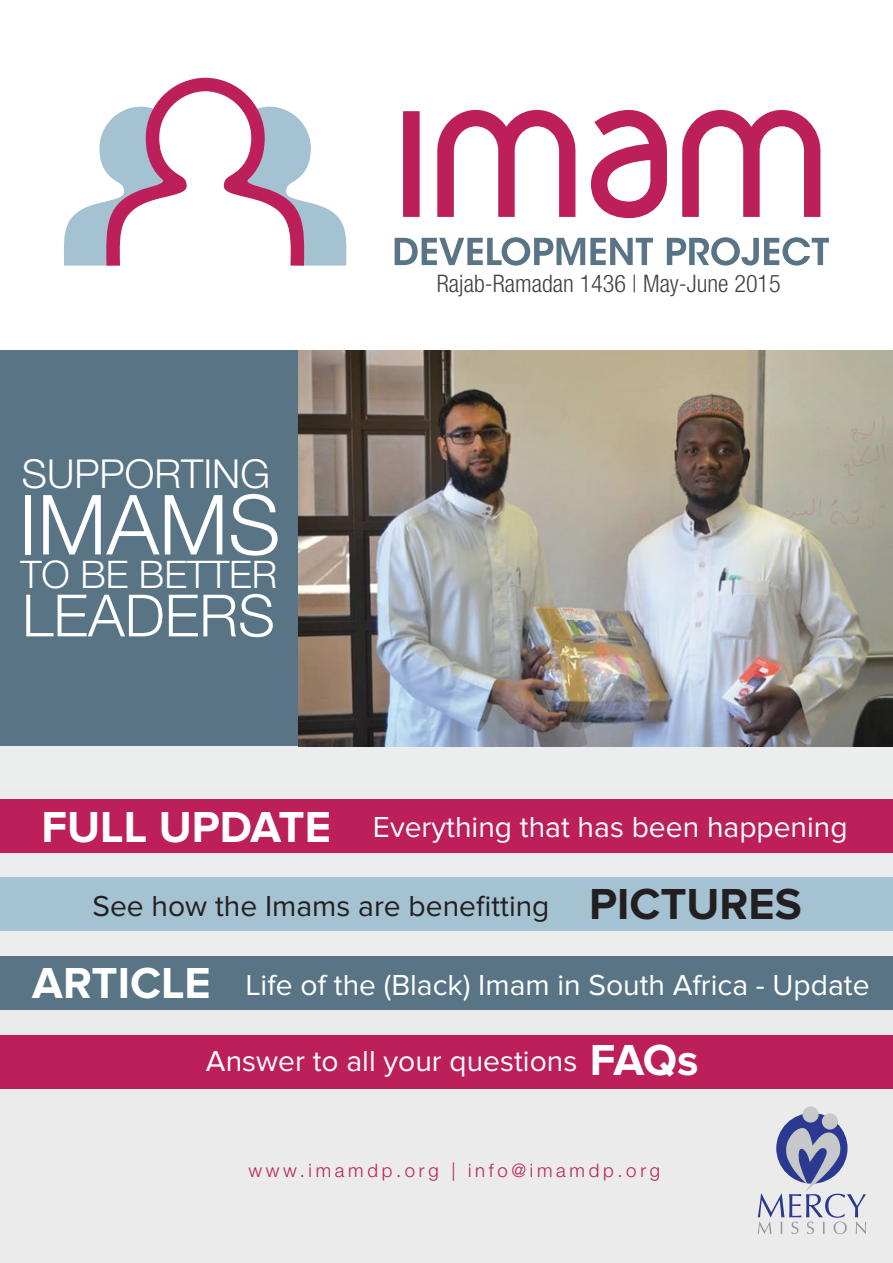
<style>
.page{position:relative;width:893px;height:1263px;background:#fff}
.page>*{position:absolute;margin:0;border:0;box-sizing:border-box;transform-origin:0 0}
.t1{font:300 83.1px "Helvetica Neue";color:#fff}
.t2{font:300 58.35px "Helvetica Neue";color:#fff}
.t3{font:300 39.9px "Helvetica Neue";color:#fff}
.t4{font:300 38.1px "Helvetica Neue";color:#fff}
.t5{font:30px "Proxima Nova";color:#fff}
.t6{font:30px "Proxima Nova";color:#231f20}
.t7{font:300 condensed 24.15px "Helvetica Neue LT Std";color:#414042}
.t8{font:300 18.6px "Helvetica Neue";letter-spacing:.2em;color:#bc1f5a}
.s1{font-weight:700;font-size:45px}
</style>
<div class="page">
<div style="left:0;top:0;width:893px;height:1263px;background:linear-gradient(to right,#f2f2f3,#f5f5f5)"></div>
<div style="left:0;top:351px;width:893px;height:395px;background:#597585"></div>
<svg style="left:62px;top:78px;width:286px;height:188px"></svg>
<svg style="left:403px;top:110px;width:417px;height:108px"></svg>
<svg style="left:395px;top:237px;width:434px;height:29px"></svg>
<div style="left:0;top:799px;width:893px;height:54px;background:#bc1f5a"></div>
<div style="left:0;top:1035px;width:893px;height:54px;background:#bc1f5a"></div>
<div style="left:0;top:877px;width:893px;height:54px;background:#a4c2d1"></div>
<div style="left:776px;top:1113px;width:71px;height:71px;background:#2b3990;border-radius:50%"></div>
<svg style="left:758px;top:1128px;width:108px;height:106px;background:#babed1"></svg>
<div style="left:802px;top:1106px;width:17px;height:16px;background:#c7c8ca;border-radius:50%"></div>
<div style="left:822px;top:1113px;width:16px;height:16px;background:#c7c8ca;border-radius:50%"></div>
<img style="left:299px;top:350px;width:594px;height:396px">
<div style="left:0;top:956px;width:893px;height:54px;background:#597585"></div>
<h3 class="t3" style="left:22px;top:442px;width:250px">SUPPORTING</h3>
<h1 class="t1" style="left:19px;top:458px;width:263px">IMAMS</h1>
<p class="t4" style="left:20px;top:544px;width:258px">TO BE BETTER</p>
<h2 class="t2" style="left:22px;top:568px;width:254px">LEADERS</h2>
<p class="t7" style="left:437px;top:269px;width:345px">Rajab-Ramadan 1436 | May-June 2015</p>
<p class="t5" style="left:41px;top:810px;width:808px"><span class="s1">FULL UPDATE</span> Everything that has been happening</p>
<p class="t6" style="left:92px;top:888px;width:711px">See how the Imams are benefitting <span class="s1">PICTURES</span></p>
<p class="t5" style="left:32px;top:967px;width:839px"><span class="s1">ARTICLE</span> Life of the (Black) Imam in South Africa - Update</p>
<p class="t5" style="left:206px;top:1044px;width:494px">Answer to all your questions <span class="s1">FAQs</span></p>
<p class="t8" style="left:248px;top:1155px;width:413px">www.imamdp.org | info@imamdp.org</p>
</div>
